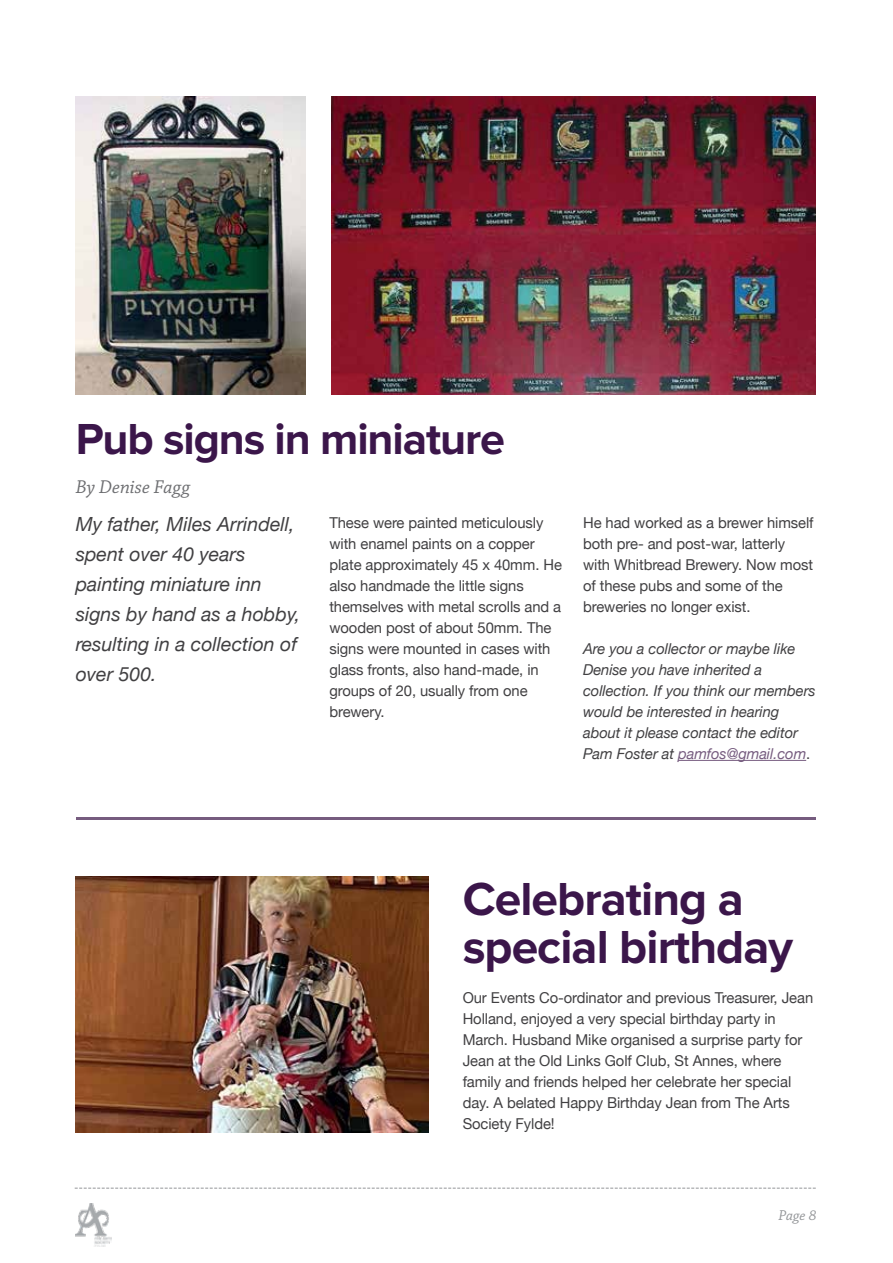
<style>
.page{position:relative;width:893px;height:1263px;background:#fff}
.page>*{position:absolute;margin:0;border:0;box-sizing:border-box;transform-origin:0 0}
.t1{font:700 48px/48px "Proxima Nova";letter-spacing:-.02em;color:#3b164a}
.t2{font:700 45px "Proxima Nova";letter-spacing:-.025em;color:#3b164a}
.t3{font:italic 19.5px/30px "Helvetica Neue";color:#414042}
.t4{font:italic 19.5px "Chaparral Pro";letter-spacing:.005em;color:#6d6e71}
.t5{font:15px/21px "Helvetica Neue";letter-spacing:-.005em;color:#414042}
.t6{font:italic 15px/21px "Helvetica Neue";letter-spacing:-.005em;color:#414042}
.t7{font:italic 15px "Chaparral Pro";color:#939598}
.s1{color:#765c7f}
.s2{font-style:normal}
</style>
<div class="page">
<img style="left:331px;top:96px;width:485px;height:298px">
<img style="left:76px;top:877px;width:353px;height:255px">
<svg style="left:75px;top:1188px;width:741px;height:1px"></svg>
<img style="left:76px;top:1203px;width:36px;height:43px">
<hr style="left:678px;top:760px;width:128px;height:1px;background:#765c7f">
<hr style="left:76px;top:818px;width:740px;height:2px;background:#765c7f">
<img style="left:76px;top:96px;width:229px;height:298px">
<h2 class="t2" style="left:76px;top:414px;width:431px">Pub signs in miniature</h2>
<h3 class="t4" style="left:76px;top:477px;width:116px">By Denise Fagg</h3>
<h3 class="t3" style="left:76px;top:510px;width:226px">My father, Miles Arrindell, spent over 40 years painting miniature inn signs by hand as a hobby, resulting in a collection of over 500.</h3>
<p class="t5" style="left:329px;top:513px;width:234px">These were painted meticulously with enamel paints on a copper plate approximately 45 x 40mm. He also handmade the little signs themselves with metal scrolls and a wooden post of about 50mm. The signs were mounted in cases with glass fronts, also hand-made, in groups of 20, usually from one brewery.</p>
<p class="t5" style="left:583px;top:513px;width:232px">He had worked as a brewer himself both pre- and post-war, latterly with Whitbread Brewery. Now most of these pubs and some of the breweries no longer exist.</p>
<p class="t6" style="left:583px;top:639px;width:234px">Are you a collector or maybe like<br>Denise you have inherited a collection. If you think our members would be interested in hearing about it please contact the editor<br>Pam Foster at <span class="s1">pamfos@gmail.com</span><span class="s2">.</span></p>
<h1 class="t1" style="left:463px;top:876px;width:332px">Celebrating a special birthday</h1>
<p class="t5" style="left:463px;top:988px;width:352px">Our Events Co-ordinator and previous Treasurer, Jean Holland, enjoyed a very special birthday party in March. Husband Mike organised a surprise party for Jean at the Old Links Golf Club, St Annes, where family and friends helped her celebrate her special day. A belated Happy Birthday Jean from The Arts Society Fylde!</p>
<p class="t7" style="left:778px;top:1207px;width:39px">Page 8</p>
</div>
